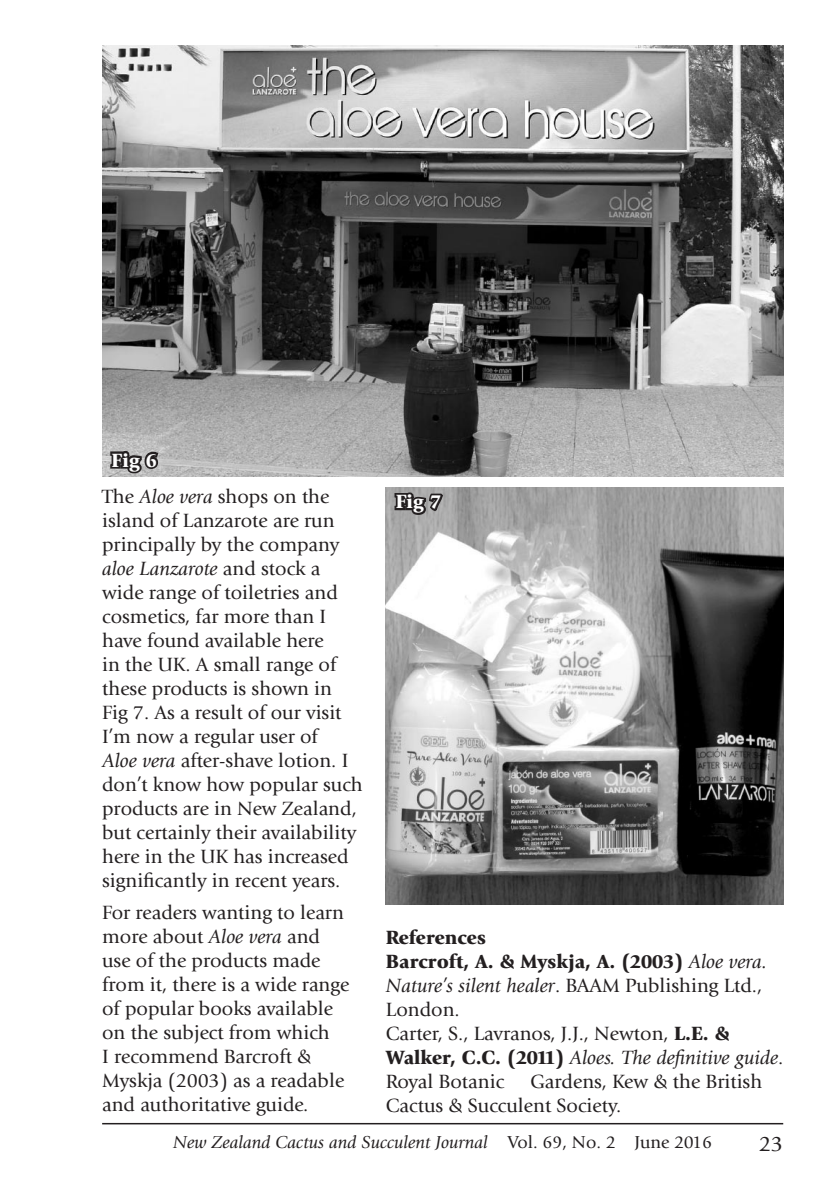
<style>
.page{position:relative;width:840px;height:1191px;background:#fff}
.page>*{position:absolute;margin:0;border:0;box-sizing:border-box;transform-origin:0 0}
.t1{font:22px "Giovanni";color:#231f20}
.t2{font:20px/24px "Giovanni";color:#231f20}
.t3{font:italic 20px/24px "Giovanni";color:#231f20}
.t4{font:900 20px "Giovanni";color:#231f20}
.t5{font:900 20px "Giovanni";color:#fff}
.t6{font:italic 18px "Giovanni";color:#231f20}
.s1{font-style:italic}
.s2{font-weight:900;font-style:normal}
.s3{font-style:normal}
.s4{font-weight:900}
</style>
<div class="page">
<img style="left:102px;top:45px;width:680px;height:431px">
<img style="left:386px;top:488px;width:396px;height:416px">
<svg style="left:108px;top:449px;width:53px;height:26px"></svg>
<svg style="left:392px;top:490px;width:53px;height:27px"></svg>
<hr style="left:102px;top:1123px;width:680px;height:1px;background:#231f20">
<p class="t5" style="left:111px;top:448px;width:47px">Fig 6</p>
<p class="t2" style="left:102px;top:484px;width:262px">The <span class="s1">Aloe vera</span> shops on the island of Lanzarote are run principally by the company <span class="s1">aloe Lanzarote</span> and stock a wide range of toiletries and cosmetics, far more than I have found available here<br>in the UK. A small range of these products is shown in<br>Fig 7. As a result of our visit<br>I’m now a regular user of<br><span class="s1">Aloe vera</span> after-shave lotion. I don’t know how popular such products are in New Zealand, but certainly their availability here in the UK has increased significantly in recent years.</p>
<p class="t2" style="left:102px;top:901px;width:249px">For readers wanting to learn more about <span class="s1">Aloe vera</span> and use of the products made from it, there is a wide range of popular books available on the subject from which<br>I recommend Barcroft &amp;<br>Myskja (2003) as a readable and authoritative guide.</p>
<p class="t5" style="left:395px;top:489px;width:47px">Fig 7</p>
<p class="t4" style="left:386px;top:925px;width:102px">References</p>
<p class="t3" style="left:386px;top:949px;width:383px"><span class="s2">Barcroft, A. &amp; Myskja, A. (2003)</span> Aloe vera.<br>Nature’s silent healer<span class="s3">. BAAM Publishing Ltd.,<br>London.</span></p>
<p class="t2" style="left:386px;top:1021px;width:399px">Carter, S., Lavranos, J.J., Newton, <span class="s4">L.E. &amp;<br>Walker, C.C. (2011)</span> <span class="s1">Aloes. The definitive guide</span>.<br>Royal Botanic</p>
<p class="t2" style="left:386px;top:1069px;width:377px;text-indent:144px">Gardens, Kew &amp; the British<br>Cactus &amp; Succulent Society.</p>
<p class="t6" style="left:173px;top:1131px;width:540px">New Zealand Cactus and Succulent Journal <span class="s3">Vol. 69, No. 2 June 2016</span></p>
<p class="t1" style="left:758px;top:1131px;width:26px">23</p>
</div>
